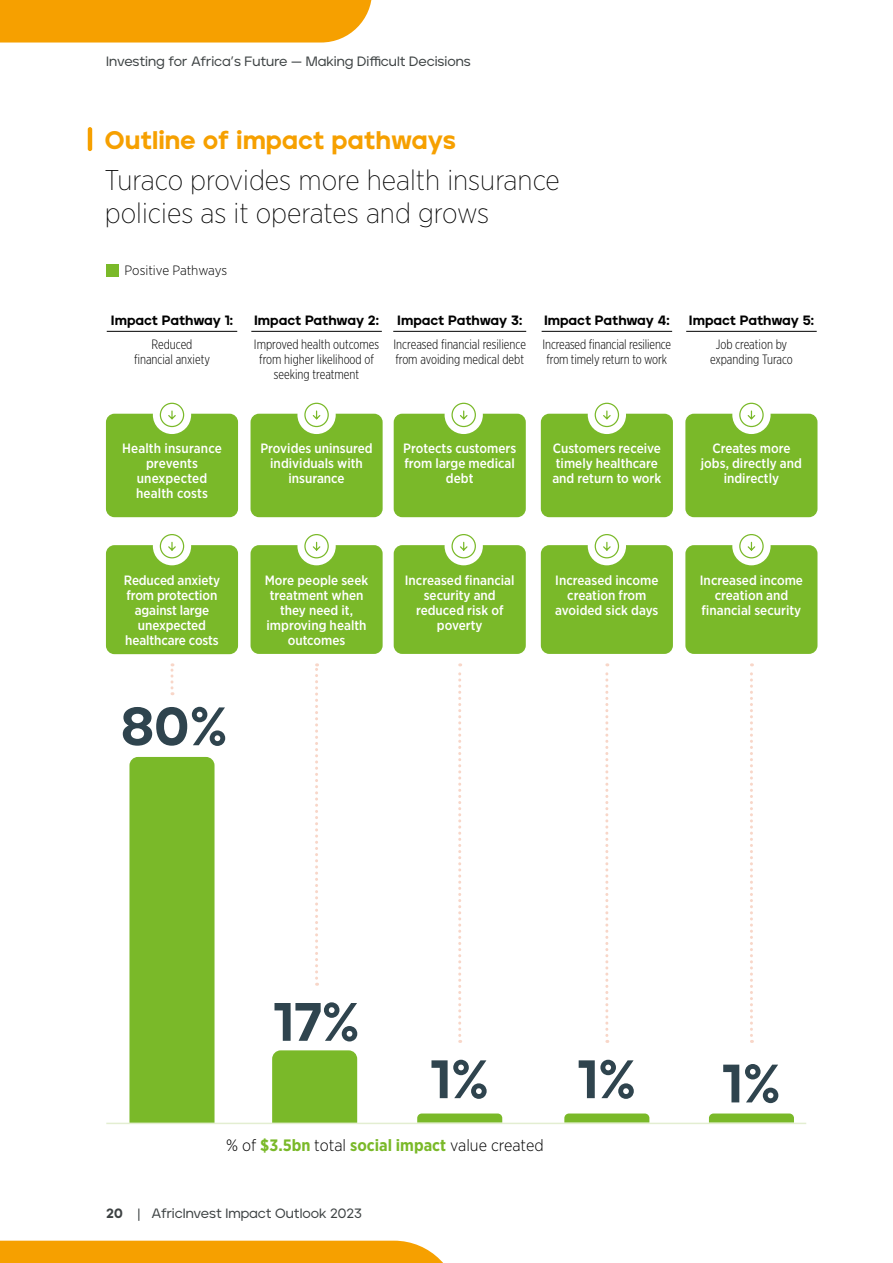
<style>
.page{position:relative;width:893px;height:1263px;background:#fff}
.page>*{position:absolute;margin:0;border:0;box-sizing:border-box;transform-origin:0 0}
.t1{font:900 54px "Jeko";color:#2f444e}
.t2{font:200 28.5px/33px "Gotham Narrow";color:#000}
.t3{font:900 25.5px "Jeko";color:#f6a000}
.t4{font:300 16.5px "Gotham Narrow";color:#000}
.t5{font:500 13.5px/15px "Gotham Narrow";color:#fff;text-align:center}
.t6{font:300 13.5px/15px "Gotham X Narrow";color:#000;text-align:center}
.t7{font:500 13.5px "Jeko";color:#3d4243}
.t8{font:900 13.5px "Jeko";color:#000}
.t9{font:300 13.5px "Gotham Narrow";letter-spacing:-.005em;color:#000}
.s1{font-weight:700;color:#7ab929}
.s2{font-weight:900}
</style>
<div class="page">
<hr style="left:88px;top:127px;width:4px;height:24px;background:#f6a000;border-radius:2px">
<hr style="left:393px;top:331px;width:133px;height:1px;background:#000">
<hr style="left:542px;top:331px;width:130px;height:1px;background:#000">
<hr style="left:686px;top:331px;width:131px;height:1px;background:#000">
<svg style="left:417px;top:1113px;width:85px;height:10px"></svg>
<svg style="left:564px;top:1113px;width:85px;height:10px"></svg>
<svg style="left:709px;top:1113px;width:85px;height:10px"></svg>
<svg style="left:458px;top:663px;width:3px;height:380px"></svg>
<svg style="left:605px;top:663px;width:3px;height:380px"></svg>
<svg style="left:750px;top:663px;width:3px;height:380px"></svg>
<hr style="left:106px;top:1123px;width:700px;height:1px;background:#e3eed1">
<div style="left:685px;top:414px;width:132px;height:103px;background:#7ab929;border-radius:9px"></div>
<div style="left:685px;top:545px;width:132px;height:109px;background:#7ab929;border-radius:9px"></div>
<div style="left:732px;top:527px;width:39px;height:38px;background:#fff;border-radius:50%"></div>
<svg style="left:739px;top:534px;width:25px;height:25px"></svg>
<div style="left:732px;top:396px;width:39px;height:38px;background:#fff;border-radius:50%"></div>
<svg style="left:739px;top:402px;width:25px;height:26px"></svg>
<div style="left:541px;top:414px;width:132px;height:103px;background:#7ab929;border-radius:9px"></div>
<div style="left:541px;top:545px;width:132px;height:109px;background:#7ab929;border-radius:9px"></div>
<div style="left:588px;top:527px;width:38px;height:38px;background:#fff;border-radius:50%"></div>
<svg style="left:594px;top:534px;width:26px;height:25px"></svg>
<div style="left:588px;top:396px;width:38px;height:38px;background:#fff;border-radius:50%"></div>
<svg style="left:594px;top:402px;width:26px;height:26px"></svg>
<div style="left:394px;top:414px;width:132px;height:103px;background:#7ab929;border-radius:9px"></div>
<div style="left:394px;top:545px;width:132px;height:109px;background:#7ab929;border-radius:9px"></div>
<div style="left:445px;top:527px;width:38px;height:38px;background:#fff;border-radius:50%"></div>
<svg style="left:451px;top:534px;width:25px;height:25px"></svg>
<div style="left:445px;top:396px;width:38px;height:38px;background:#fff;border-radius:50%"></div>
<svg style="left:451px;top:402px;width:25px;height:26px"></svg>
<hr style="left:107px;top:331px;width:130px;height:1px;background:#000">
<div style="left:129px;top:757px;width:86px;height:366px;background:#7ab929"></div>
<svg style="left:170px;top:663px;width:3px;height:32px"></svg>
<div style="left:106px;top:414px;width:132px;height:103px;background:#7ab929;border-radius:9px"></div>
<div style="left:106px;top:545px;width:132px;height:109px;background:#7ab929;border-radius:9px"></div>
<div style="left:153px;top:527px;width:38px;height:38px;background:#fff;border-radius:50%"></div>
<svg style="left:159px;top:534px;width:26px;height:25px"></svg>
<div style="left:153px;top:396px;width:38px;height:38px;background:#fff;border-radius:50%"></div>
<svg style="left:159px;top:402px;width:26px;height:26px"></svg>
<hr style="left:251px;top:331px;width:131px;height:1px;background:#000">
<div style="left:272px;top:1050px;width:85px;height:73px;background:#7ab929"></div>
<svg style="left:315px;top:663px;width:3px;height:323px"></svg>
<div style="left:251px;top:414px;width:132px;height:103px;background:#7ab929;border-radius:9px"></div>
<div style="left:251px;top:545px;width:132px;height:109px;background:#7ab929;border-radius:9px"></div>
<div style="left:297px;top:527px;width:39px;height:38px;background:#fff;border-radius:50%"></div>
<svg style="left:304px;top:534px;width:25px;height:25px"></svg>
<div style="left:297px;top:396px;width:39px;height:38px;background:#fff;border-radius:50%"></div>
<svg style="left:304px;top:402px;width:25px;height:26px"></svg>
<div style="left:106px;top:264px;width:13px;height:12px;background:#7ab929"></div>
<div style="left:0;top:0;width:372px;height:43px;background:#f6a000"></div>
<div style="left:0;top:1241px;width:443px;height:22px;background:#f6a000"></div>
<p class="t7" style="left:106px;top:54px;width:366px">Investing for Africa’s Future — Making Difficult Decisions</p>
<h3 class="t3" style="left:105px;top:124px;width:352px">Outline of impact pathways</h3>
<h2 class="t2" style="left:105px;top:163px;width:456px">Turaco provides more health insurance policies as it operates and grows</h2>
<p class="t9" style="left:125px;top:262px;width:104px">Positive Pathways</p>
<p class="t8" style="left:111px;top:312px;width:124px">Impact Pathway 1:</p>
<p class="t6" style="left:134px;top:336px;width:77px">Reduced financial anxiety</p>
<p class="t8" style="left:254px;top:312px;width:126px">Impact Pathway 2:</p>
<p class="t6" style="left:254px;top:336px;width:127px">Improved health outcomes from higher likelihood of seeking treatment</p>
<p class="t8" style="left:397px;top:312px;width:126px">Impact Pathway 3:</p>
<p class="t6" style="left:393px;top:336px;width:134px;text-align:left">Increased financial resilience from avoiding medical debt</p>
<p class="t8" style="left:544px;top:312px;width:127px">Impact Pathway 4:</p>
<p class="t6" style="left:543px;top:336px;width:130px">Increased financial resilience from timely return to work</p>
<p class="t8" style="left:689px;top:312px;width:127px">Impact Pathway 5:</p>
<p class="t6" style="left:710px;top:336px;width:84px">Job creation by expanding Turaco</p>
<p class="t5" style="left:122px;top:441px;width:101px">Health insurance prevents unexpected health costs</p>
<p class="t5" style="left:260px;top:441px;width:114px">Provides uninsured individuals with insurance</p>
<p class="t5" style="left:403px;top:441px;width:114px">Protects customers from large medical debt</p>
<p class="t5" style="left:552px;top:441px;width:110px;text-align:left">Customers receive timely healthcare and return to work</p>
<p class="t5" style="left:701px;top:441px;width:103px">Creates more jobs, directly and indirectly</p>
<p class="t5" style="left:124px;top:572px;width:98px">Reduced anxiety from protection against large unexpected healthcare costs</p>
<h1 class="t1" style="left:121px;top:693px;width:109px">80%</h1>
<p class="t5" style="left:265px;top:572px;width:105px">More people seek treatment when they need it, improving health outcomes</p>
<p class="t5" style="left:405px;top:572px;width:111px">Increased financial security and reduced risk of poverty</p>
<p class="t5" style="left:555px;top:572px;width:105px">Increased income creation from avoided sick days</p>
<p class="t5" style="left:700px;top:572px;width:105px">Increased income creation and financial security</p>
<h1 class="t1" style="left:273px;top:989px;width:88px">17%</h1>
<h1 class="t1" style="left:430px;top:1046px;width:61px">1%</h1>
<h1 class="t1" style="left:577px;top:1046px;width:61px">1%</h1>
<h1 class="t1" style="left:722px;top:1050px;width:61px">1%</h1>
<p class="t4" style="left:226px;top:1135px;width:319px">% of <span class="s1">$3.5bn</span> total <span class="s1">social impact</span> value created</p>
<p class="t7" style="left:106px;top:1205px;width:257px"><span class="s2">20</span> | AfricInvest Impact Outlook 2023</p>
</div>
